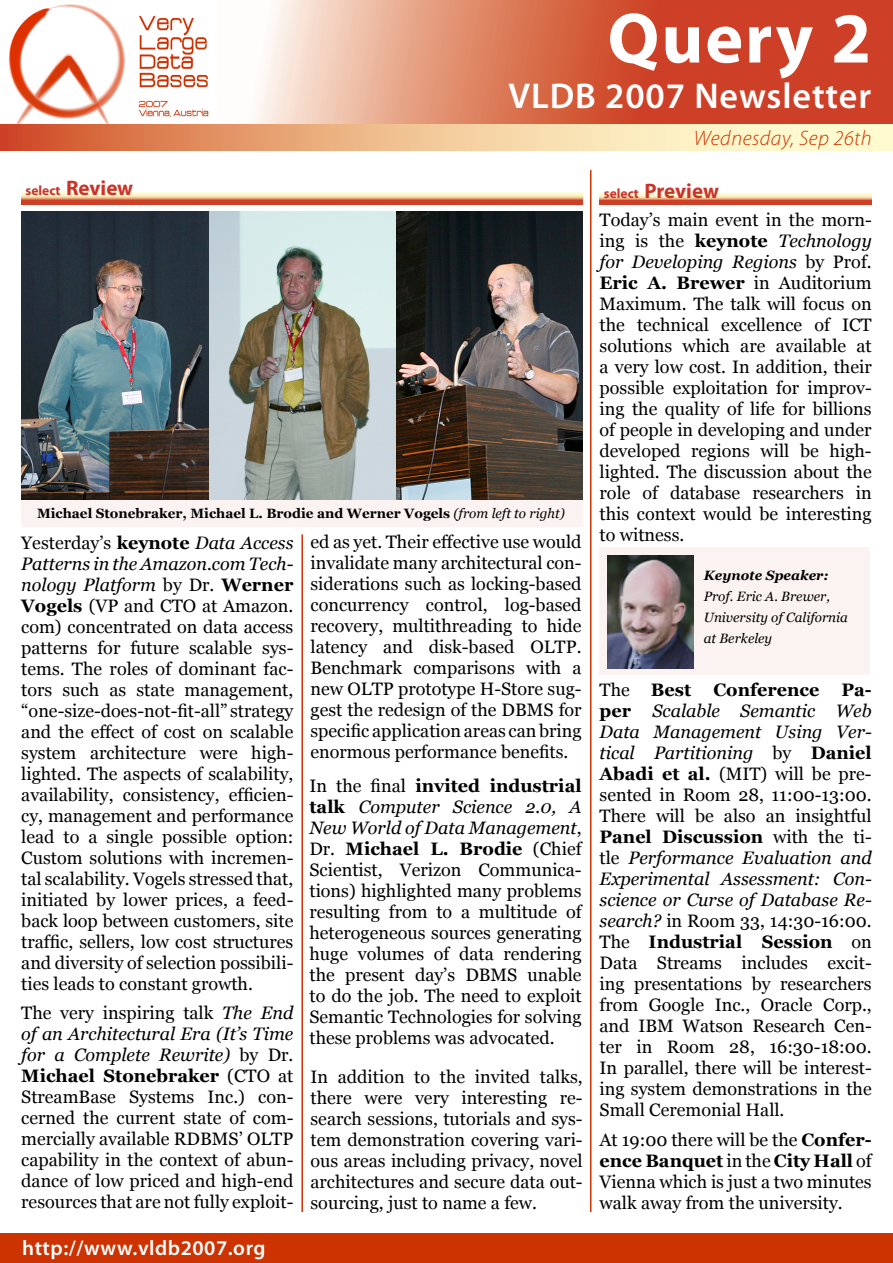
<style>
.page{position:relative;width:893px;height:1263px;background:#fff}
.page>*{position:absolute;margin:0;border:0;box-sizing:border-box;transform-origin:0 0}
.t1{font:700 72px "Myriad Pro";letter-spacing:.03em;color:#fff}
.t2{font:600 36px "Myriad Pro";letter-spacing:.025em;color:#fff}
.t3{font:600 21px "Myriad Pro";letter-spacing:.025em;color:#fff}
.t4{font:italic 300 21px "Myriad Pro";letter-spacing:.025em;color:#c30}
.t5{font:700 21px "Myriad Pro";letter-spacing:-.005em;color:#ca3427}
.t6{font:18px/21px "Georgia";color:#000;text-align:justify}
.t7{font:700 13.5px "Georgia";color:#000}
.t8{font:italic 13.5px/21px "Georgia";color:#000}
.t9{font:italic 700 13.5px "Georgia";color:#000}
.t10{font:700 13.5px "Myriad Pro";color:#ca3427}
.s1{font-size:21px}
.s2{font-size:13.5px}
.s3{font-weight:400;font-style:italic}
.s4{font-weight:700}
.s5{font-style:italic}
</style>
<div class="page">
<div style="left:21px;top:221px;width:562px;height:305px;background:#fbf3f2"></div>
<div style="left:599px;top:548px;width:271px;height:127px;background:#fbf3f2"></div>
<svg style="left:217px;top:0;width:676px;height:125px;background:#dc7c64"></svg>
<div style="left:0;top:1233px;width:893px;height:30px;background:#c30"></div>
<svg style="left:21px;top:192px;width:562px;height:12px;background:#e6a17c"></svg>
<svg style="left:600px;top:193px;width:272px;height:11px;background:#e6a07c"></svg>
<hr style="left:301px;top:534px;width:2px;height:678px;background:#c30">
<hr style="left:590px;top:170px;width:1px;height:1042px;background:#c30">
<img style="left:0;top:4px;width:217px;height:121px">
<svg style="left:0;top:125px;width:893px;height:26px;background:#eebd90"></svg>
<img style="left:608px;top:555px;width:86px;height:113px">
<img style="left:21px;top:211px;width:562px;height:289px">
<h1 class="t1" style="left:608px;top:-2px;width:265px">Query 2</h1>
<h2 class="t2" style="left:509px;top:76px;width:364px">VLDB 2007 Newsletter</h2>
<p class="t4" style="left:694px;top:127px;width:179px">Wednesday, Sep 26th</p>
<p class="t10" style="left:26px;top:183px;width:109px">select <span class="s1">Review</span></p>
<p class="t5" style="left:604px;top:179px;width:117px"><span class="s2">select</span> Preview</p>
<p class="t7" style="left:37px;top:506px;width:529px">Michael Stonebraker, Michael L. Brodie and Werner Vogels <span class="s3">(from left to right)</span></p>
<p class="t6" style="left:21px;top:532px;width:274px">Yesterday’s <span class="s4">keynote</span> <span class="s5">Data Access Patterns in the Amazon.com Tech&shy;nology Platform</span> by Dr. <span class="s4">Werner Vogels</span> (VP and CTO at Amazon. com) concentrated on data access patterns for future scalable sys&shy;tems. The roles of dominant fac&shy;tors such as state management, “one-size-does-not-fit-all” strategy and the effect of cost on scalable system architecture were high&shy;lighted. The aspects of scalability, availability, consistency, efficien&shy;cy, management and performance lead to a single possible option:<br>Custom solutions with incremen&shy;tal scalability. Vogels stressed that, initiated by lower prices, a feed&shy;back loop between customers, site traffic, sellers, low cost structures and diversity of selection possibili&shy;ties leads to constant growth.</p>
<p class="t6" style="left:21px;top:1002px;width:274px">The very inspiring talk <span class="s5">The End of an Architectural Era (It’s Time for a Complete Rewrite)</span> by Dr.<br><span class="s4">Michael Stonebraker</span> (CTO at StreamBase Systems Inc.) con&shy;cerned the current state of com&shy;mercially available RDBMS’ OLTP capability in the context of abun&shy;dance of low priced and high-end resources that are not fully exploit-</p>
<p class="t6" style="left:310px;top:532px;width:273px">ed as yet. Their effective use would invalidate many architectural con&shy;siderations such as locking-based concurrency control, log-based recovery, multithreading to hide latency and disk-based OLTP.<br>Benchmark comparisons with a new OLTP prototype H-Store sug&shy;gest the redesign of the DBMS for specific application areas can bring enormous performance benefits.</p>
<p class="t6" style="left:309px;top:775px;width:274px">In the final <span class="s4">invited industrial talk</span> <span class="s5">Computer Science 2.0, A New World of Data Management</span>, Dr. <span class="s4">Michael L. Brodie</span> (Chief Scientist, Verizon Communica&shy;tions) highlighted many problems resulting from to a multitude of heterogeneous sources generating huge volumes of data rendering the present day’s DBMS unable to do the job. The need to exploit Semantic Technologies for solving these problems was advocated.</p>
<p class="t6" style="left:310px;top:1066px;width:274px">In addition to the invited talks, there were very interesting re&shy;search sessions, tutorials and sys&shy;tem demonstration covering vari&shy;ous areas including privacy, novel architectures and secure data out&shy;sourcing, just to name a few.</p>
<p class="t3" style="left:22px;top:1237px;width:245px">http://www.vldb2007.org</p>
<p class="t6" style="left:600px;top:209px;width:274px">Today’s main event in the morn&shy;ing is the <span class="s4">keynote</span> <span class="s5">Technology for Developing Regions</span> by Prof.<br><span class="s4">Eric A. Brewer</span> in Auditorium Maximum. The talk will focus on the technical excellence of ICT solutions which are available at a very low cost. In addition, their possible exploitation for improv&shy;ing the quality of life for billions of people in developing and under developed regions will be high&shy;lighted. The discussion about the role of database researchers in this context would be interesting to witness.</p>
<p class="t9" style="left:704px;top:568px;width:126px">Keynote Speaker:</p>
<p class="t8" style="left:704px;top:586px;width:146px">Prof. Eric A. Brewer,<br>University of California at Berkeley</p>
<p class="t6" style="left:600px;top:679px;width:274px">The <span class="s4">Best Conference Pa&shy;per</span> <span class="s5">Scalable Semantic Web Data Management Using Ver&shy;tical Partitioning</span> by <span class="s4">Daniel Abadi et al.</span> (MIT) will be pre&shy;sented in Room 28, 11:00-13:00.<br>There will be also an insightful <span class="s4">Panel Discussion</span> with the ti&shy;tle <span class="s5">Performance Evaluation and Experimental Assessment: Con&shy;science or Curse of Database Re&shy;search?</span> in Room 33, 14:30-16:00.<br>The <span class="s4">Industrial Session</span> on Data Streams includes excit&shy;ing presentations by researchers from Google Inc., Oracle Corp., and IBM Watson Research Cen&shy;ter in Room 28, 16:30-18:00.<br>In parallel, there will be interest&shy;ing system demonstrations in the Small Ceremonial Hall.</p>
<p class="t6" style="left:600px;top:1129px;width:274px">At 19:00 there will be the <span class="s4">Confer&shy;ence Banquet</span> in the <span class="s4">City Hall</span> of Vienna which is just a two minutes walk away from the university.</p>
</div>
